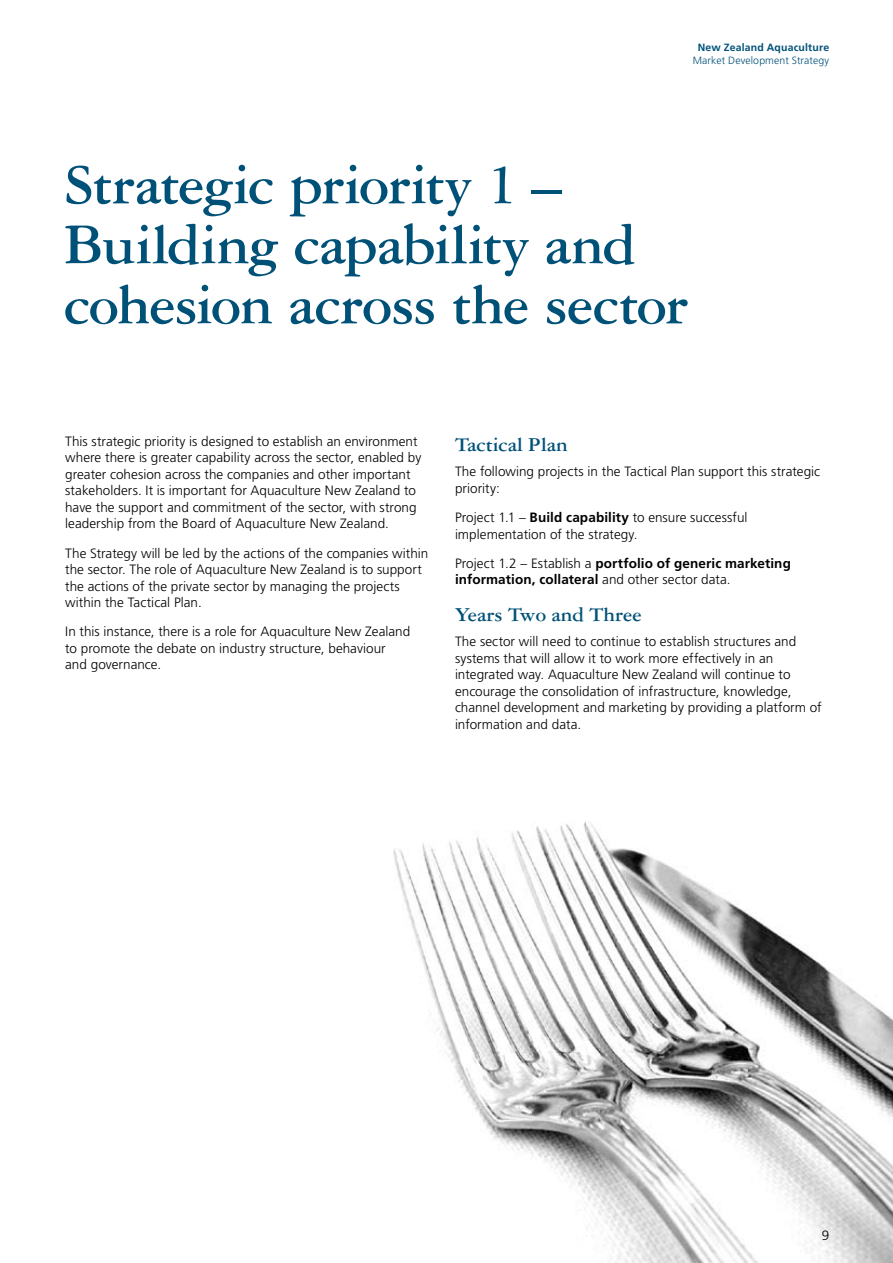
<style>
.page{position:relative;width:893px;height:1263px;background:#fff}
.page>*{position:absolute;margin:0;border:0;box-sizing:border-box;transform-origin:0 0}
.t1{font:700 60px/60px "Garamond Three";letter-spacing:-.02em;color:#005178}
.t2{font:700 21px "Garamond Three";color:#005178}
.t3{font:300 13.5px/16.5px "Frutiger";letter-spacing:.005em;color:#000}
.t4{font:700 13.5px/16.5px "Frutiger";letter-spacing:.01em;color:#000}
.t5{font:300 10.5px "Frutiger";letter-spacing:.01em;color:#005178}
.t6{font:700 10.5px "Frutiger";letter-spacing:.015em;color:#005178}
.s1{font-weight:700}
.s2{font-weight:300}
</style>
<div class="page">
<img style="left:393px;top:821px;width:500px;height:442px">
<p class="t6" style="left:698px;top:41px;width:133px">New Zealand Aquaculture</p>
<p class="t5" style="left:693px;top:54px;width:138px">Market Development Strategy</p>
<h1 class="t1" style="left:64px;top:154px;width:626px">Strategic priority 1 –<br>Building capability and cohesion across the sector</h1>
<p class="t3" style="left:65px;top:433px;width:358px">This strategic priority is designed to establish an environment where there is greater capability across the sector, enabled by greater cohesion across the companies and other important stakeholders. It is important for Aquaculture New Zealand to have the support and commitment of the sector, with strong leadership from the Board of Aquaculture New Zealand.</p>
<p class="t3" style="left:65px;top:545px;width:365px">The Strategy will be led by the actions of the companies within the sector. The role of Aquaculture New Zealand is to support the actions of the private sector by managing the projects within the Tactical Plan.</p>
<p class="t3" style="left:65px;top:623px;width:346px">In this instance, there is a role for Aquaculture New Zealand to promote the debate on industry structure, behaviour and governance.</p>
<h2 class="t2" style="left:455px;top:433px;width:114px">Tactical Plan</h2>
<p class="t3" style="left:455px;top:463px;width:367px">The following projects in the Tactical Plan support this strategic priority:</p>
<p class="t3" style="left:455px;top:509px;width:294px">Project 1.1 – <span class="s1">Build capability</span> to ensure successful implementation of the strategy.</p>
<p class="t4" style="left:455px;top:555px;width:337px"><span class="s2">Project 1.2 – Establish a</span> portfolio of generic marketing information, collateral <span class="s2">and other sector data.</span></p>
<h2 class="t2" style="left:455px;top:603px;width:188px">Years Two and Three</h2>
<p class="t3" style="left:455px;top:633px;width:368px">The sector will need to continue to establish structures and systems that will allow it to work more effectively in an integrated way. Aquaculture New Zealand will continue to encourage the consolidation of infrastructure, knowledge, channel development and marketing by providing a platform of information and data.</p>
<p class="t3" style="left:822px;top:1226px;width:9px">9</p>
</div>
